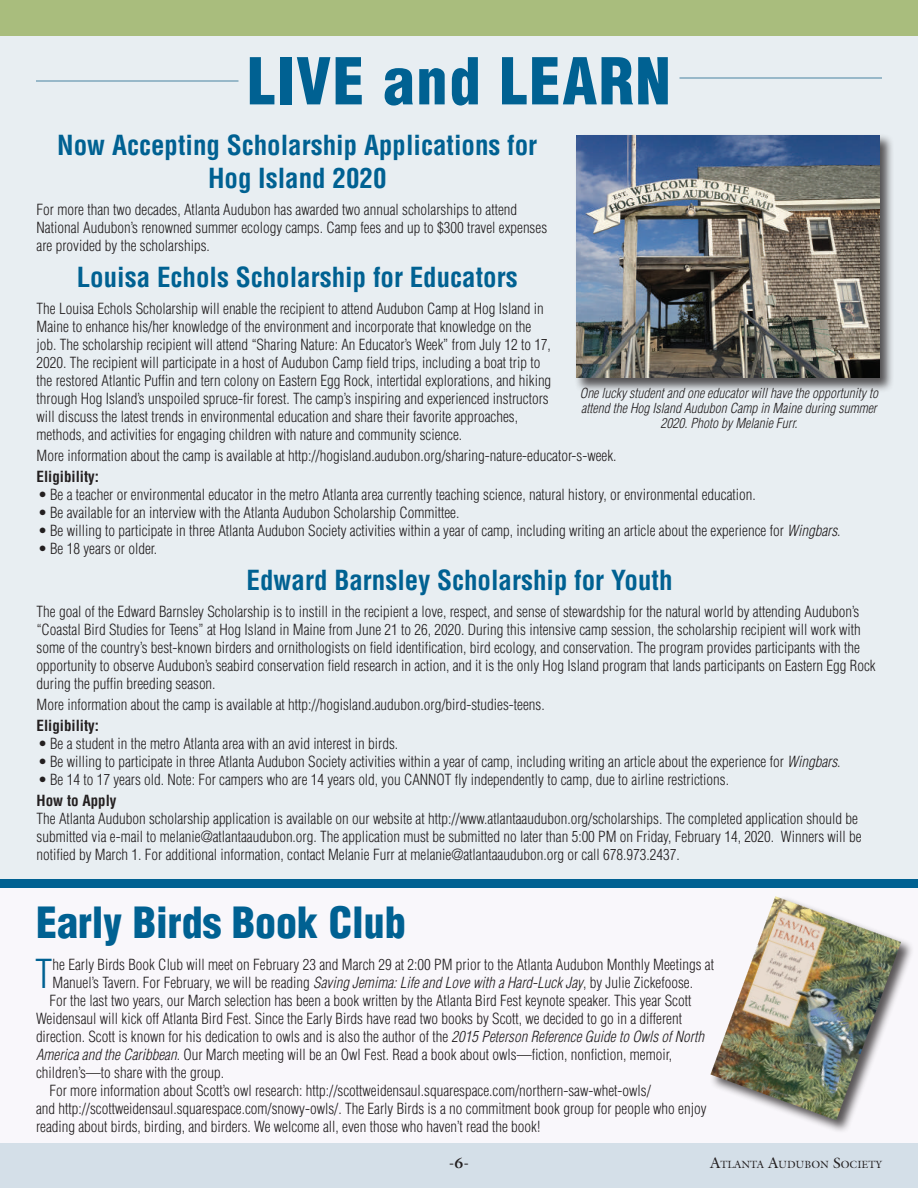
<style>
.page{position:relative;width:918px;height:1188px;background:#f9f7fb}
.page>*{position:absolute;margin:0;border:0;box-sizing:border-box;transform-origin:0 0}
.t1{font:900 condensed 63px "Helvetica";letter-spacing:.025em;color:#006192}
.t2{font:900 condensed 42px "Helvetica";color:#006192}
.t3{font:300 condensed 39px "Helvetica";color:#006192}
.t4{font:700 condensed 27px/33px "Helvetica";color:#006192;text-align:center}
.t5{font:300 condensed 15px/18px "Helvetica";color:#231f20}
.t6{font:700 condensed 15px "Helvetica";color:#231f20}
.t7{font:700 15px "Galliard";color:#231f20}
.t8{font:italic 300 condensed 13.5px/15px "Helvetica";color:#231f20;text-align:center}
.t9{font:10.5px "Galliard";color:#231f20}
.s1{font-style:italic}
.s2{font-size:15px}
</style>
<div class="page">
<div style="left:0;top:1143px;width:918px;height:45px;background:#d4dfe8"></div>
<div style="left:0;top:0;width:918px;height:36px;background:#a9bd7d"></div>
<div style="left:0;top:36px;width:918px;height:846px;background:#e8eef2"></div>
<hr style="left:36px;top:80px;width:202px;height:2px;background:#7fa7bc">
<hr style="left:680px;top:77px;width:202px;height:2px;background:#7fa7bc">
<div style="left:574px;top:133px;width:320px;height:260px;background:#231f20;opacity:.75"></div>
<img style="left:576px;top:135px;width:304px;height:243px">
<div style="left:710px;top:895px;width:205px;height:239px;background:#231f20;opacity:.75"></div>
<img style="left:710px;top:896px;width:191px;height:224px">
<div style="left:0;top:879px;width:918px;height:9px;background:#006192"></div>
<h1 class="t1" style="left:247px;top:41px;width:425px">LIVE and LEARN</h1>
<h3 class="t4" style="left:57px;top:129px;width:482px">Now Accepting Scholarship Applications for<br>Hog Island 2020</h3>
<p class="t5" style="left:37px;top:201px;width:512px">For more than two decades, Atlanta Audubon has awarded two annual scholarships to attend<br>National Audubon’s renowned summer ecology camps. Camp fees and up to $300 travel expenses are provided by the scholarships.</p>
<h3 class="t4" style="left:77px;top:261px;width:442px">Louisa Echols Scholarship for Educators</h3>
<p class="t5" style="left:37px;top:300px;width:516px">The Louisa Echols Scholarship will enable the recipient to attend Audubon Camp at Hog Island in Maine to enhance his/her knowledge of the environment and incorporate that knowledge on the job. The scholarship recipient will attend “Sharing Nature: An Educator’s Week” from July 12 to 17, 2020. The recipient will participate in a host of Audubon Camp field trips, including a boat trip to the restored Atlantic Puffin and tern colony on Eastern Egg Rock, intertidal explorations, and hiking through Hog Island’s unspoiled spruce-fir forest. The camp’s inspiring and experienced instructors will discuss the latest trends in environmental education and share their favorite approaches, methods, and activities for engaging children with nature and community science.</p>
<p class="t5" style="left:37px;top:447px;width:582px">More information about the camp is available at http://hogisland.audubon.org/sharing-nature-educator-s-week.</p>
<p class="t6" style="left:37px;top:467px;width:64px">Eligibility:</p>
<p class="t5" style="left:38px;top:486px;width:719px">• Be a teacher or environmental educator in the metro Atlanta area currently teaching science, natural history, or environmental education.</p>
<p class="t5" style="left:38px;top:504px;width:423px">• Be available for an interview with the Atlanta Audubon Scholarship Committee.</p>
<p class="t5" style="left:38px;top:522px;width:804px">• Be willing to participate in three Atlanta Audubon Society activities within a year of camp, including writing an article about the experience for <span class="s1">Wingbars</span>.</p>
<p class="t5" style="left:38px;top:540px;width:121px">• Be 18 years or older.</p>
<h3 class="t4" style="left:247px;top:564px;width:428px">Edward Barnsley Scholarship for Youth</h3>
<p class="t5" style="left:37px;top:603px;width:841px">The goal of the Edward Barnsley Scholarship is to instill in the recipient a love, respect, and sense of stewardship for the natural world by attending Audubon’s “Coastal Bird Studies for Teens” at Hog Island in Maine from June 21 to 26, 2020. During this intensive camp session, the scholarship recipient will work with some of the country’s best-known birders and ornithologists on field identification, bird ecology, and conservation. The program provides participants with the opportunity to observe Audubon’s seabird conservation field research in action, and it is the only Hog Island program that lands participants on Eastern Egg Rock during the puffin breeding season.</p>
<p class="t5" style="left:37px;top:696px;width:510px">More information about the camp is available at http://hogisland.audubon.org/bird-studies-teens.</p>
<p class="t6" style="left:37px;top:716px;width:64px">Eligibility:</p>
<p class="t5" style="left:38px;top:735px;width:362px">• Be a student in the metro Atlanta area with an avid interest in birds.</p>
<p class="t5" style="left:38px;top:753px;width:804px">• Be willing to participate in three Atlanta Audubon Society activities within a year of camp, including writing an article about the experience for <span class="s1">Wingbars</span>.</p>
<p class="t5" style="left:38px;top:771px;width:692px">• Be 14 to 17 years old. Note: For campers who are 14 years old, you CANNOT fly independently to camp, due to airline restrictions.</p>
<p class="t6" style="left:37px;top:791px;width:82px">How to Apply</p>
<p class="t5" style="left:37px;top:810px;width:827px">The Atlanta Audubon scholarship application is available on our website at http://www.atlantaaudubon.org/scholarships. The completed application should be submitted via e-mail to melanie@atlantaaudubon.org. The application must be submitted no later than 5:00 PM on Friday, February 14, 2020. Winners will be notified by March 1. For additional information, contact Melanie Furr at melanie@atlantaaudubon.org or call 678.973.2437.</p>
<p class="t8" style="left:580px;top:385px;width:300px">One lucky student and one educator will have the opportunity to attend the Hog Island Audubon Camp in Maine during summer<br>2020. Photo by Melanie Furr.</p>
<h2 class="t2" style="left:36px;top:896px;width:371px">Early Birds Book Club</h2>
<h3 class="t3" style="left:35px;top:949px;width:19px">T</h3>
<p class="t5" style="left:53px;top:955px;width:663px">he Early Birds Book Club will meet on February 23 and March 29 at 2:00 PM prior to the Atlanta Audubon Monthly Meetings at</p>
<p class="t5" style="left:53px;top:973px;width:642px">Manuel’s Tavern. For February, we will be reading <span class="s1">Saving Jemima: Life and Love with a Hard-Luck Jay</span>, by Julie Zickefoose.</p>
<p class="t5" style="left:50px;top:991px;width:643px">For the last two years, our March selection has been a book written by the Atlanta Bird Fest keynote speaker. This year Scott</p>
<p class="t5" style="left:36px;top:1009px;width:648px">Weidensaul will kick off Atlanta Bird Fest. Since the Early Birds have read two books by Scott, we decided to go in a different</p>
<p class="t5" style="left:36px;top:1027px;width:670px">direction. Scott is known for his dedication to owls and is also the author of the <span class="s1">2015 Peterson Reference Guide to Owls of North</span></p>
<p class="t5" style="left:36px;top:1045px;width:638px"><span class="s1">America and the Caribbean</span>. Our March meeting will be an Owl Fest. Read a book about owls—fiction, nonfiction, memoir,</p>
<p class="t5" style="left:36px;top:1063px;width:190px">children’s—to share with the group.</p>
<p class="t5" style="left:50px;top:1081px;width:603px">For more information about Scott’s owl research: http://scottweidensaul.squarespace.com/northern-saw-whet-owls/</p>
<p class="t5" style="left:36px;top:1099px;width:672px">and http://scottweidensaul.squarespace.com/snowy-owls/. The Early Birds is a no commitment book group for people who enjoy</p>
<p class="t5" style="left:36px;top:1117px;width:506px">reading about birds, birding, and birders. We welcome all, even those who haven’t read the book!</p>
<p class="t7" style="left:449px;top:1153px;width:22px">-6-</p>
<p class="t9" style="left:710px;top:1158px;width:173px"><span class="s2">A</span>TLANTA <span class="s2">A</span>UDUBON <span class="s2">S</span>OCIETY</p>
</div>
